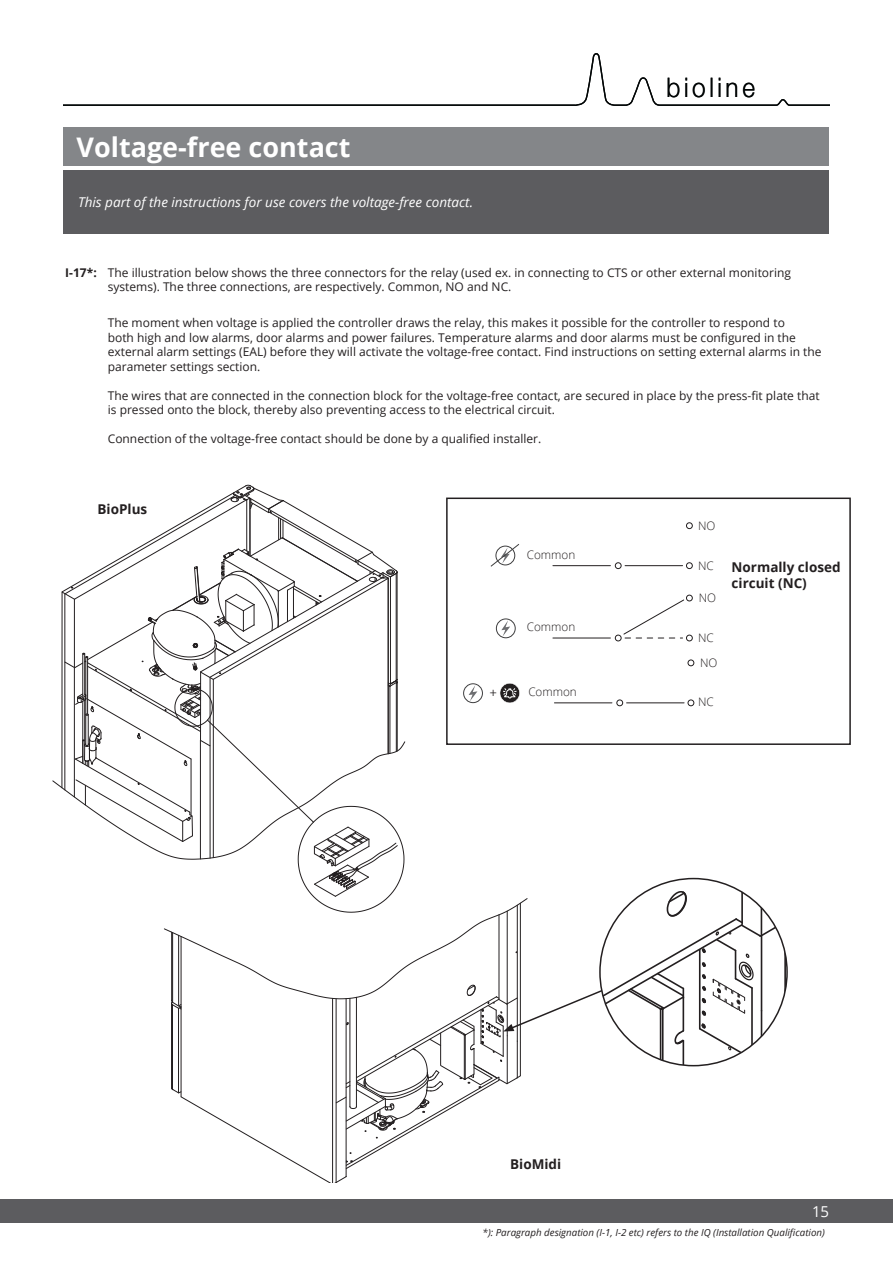
<style>
.page{position:relative;width:893px;height:1263px;background:#fff}
.page>*{position:absolute;margin:0;border:0;box-sizing:border-box;transform-origin:0 0}
.Page_sub_header_18_21_6_-_all_countries{font:700 27px "Open Sans";color:#fff}
.t1{font:300 27px "Helvetica Neue";letter-spacing:.15em;color:#020606;scale:.9 1}
.t2{font:15px "Open Sans";color:#fff}
.Mellemrubrik_-_white_-_9_10_8{font:italic 13.5px "Open Sans";color:#fff}
.Texts_for_illustrations_-_9_10_8_-_Semib{font:700 13.5px/16.2px "Open Sans";color:#231f20}
.Body_text_-_8___9_6_-_Regular{font:12px/14.4px "Open Sans";color:#231f20}
.t3{font:300 11.7px "Open Sans";color:#231f20}
.t4{font:11.7px "Myriad Pro";color:#231f20}
.Foot_note_-_7_8_4_-_Italic{font:italic 9.75px "Open Sans";color:#231f20}
.s1{font-weight:700}
</style>
<div class="page">
<svg style="left:52px;top:484px;width:735px;height:698px"></svg>
<div style="left:64px;top:170px;width:765px;height:64px;background:#5c5c5f"></div>
<div style="left:64px;top:128px;width:765px;height:38px;background:#848689"></div>
<div style="left:0;top:1200px;width:893px;height:23px;background:#5c5c5f"></div>
<svg style="left:64px;top:53px;width:765px;height:53px"></svg>
<p class="Page_sub_header_18_21_6_-_all_countries" style="left:77px;top:128px;width:276px">Voltage-free contact</p>
<p class="Mellemrubrik_-_white_-_9_10_8" style="left:78px;top:193px;width:397px">This part of the instructions for use covers the voltage-free contact.</p>
<h1 class="t1" style="left:666px;top:71px;width:100px">bioline</h1>
<p class="Body_text_-_8___9_6_-_Regular" style="left:108px;top:265px;width:685px;text-indent:-43px"><span class="s1">I-17*:</span> The illustration below shows the three connectors for the relay (used ex. in connecting to CTS or other external monitoring systems). The three connections, are respectively. Common, NO and NC.</p>
<p class="Body_text_-_8___9_6_-_Regular" style="left:108px;top:316px;width:715px">The moment when voltage is applied the controller draws the relay, this makes it possible for the controller to respond to<br>both high and low alarms, door alarms and power failures. Temperature alarms and door alarms must be configured in the external alarm settings (EAL) before they will activate the voltage-free contact. Find instructions on setting external alarms in the parameter settings section.</p>
<p class="Body_text_-_8___9_6_-_Regular" style="left:108px;top:388px;width:713px">The wires that are connected in the connection block for the voltage-free contact, are secured in place by the press-fit plate that is pressed onto the block, thereby also preventing access to the electrical circuit.</p>
<p class="Body_text_-_8___9_6_-_Regular" style="left:108px;top:431px;width:435px">Connection of the voltage-free contact should be done by a qualified installer.</p>
<p class="t3" style="left:699px;top:310px;width:19px">NO</p>
<p class="t4" style="left:293px;top:336px;width:100px">Normally Open (NO)</p>
<p class="t3" style="left:527px;top:339px;width:50px">Common</p>
<p class="Texts_for_illustrations_-_9_10_8_-_Semib" style="left:98px;top:501px;width:51px">BioPlus</p>
<p class="t4" style="left:490px;top:685px;width:8px">+</p>
<p class="t3" style="left:527px;top:547px;width:50px">Common</p>
<p class="t3" style="left:527px;top:619px;width:50px">Common</p>
<p class="t3" style="left:528px;top:684px;width:50px">Common</p>
<p class="t3" style="left:698px;top:518px;width:19px">NO</p>
<p class="t3" style="left:698px;top:558px;width:17px">NC</p>
<p class="t3" style="left:699px;top:589px;width:19px">NO</p>
<p class="t3" style="left:698px;top:629px;width:17px">NC</p>
<p class="t3" style="left:700px;top:654px;width:19px">NO</p>
<p class="t3" style="left:698px;top:694px;width:17px">NC</p>
<p class="Texts_for_illustrations_-_9_10_8_-_Semib" style="left:732px;top:558px;width:110px">Normally closed circuit (NC)</p>
<p class="Texts_for_illustrations_-_9_10_8_-_Semib" style="left:510px;top:1156px;width:53px">BioMidi</p>
<p class="t2" style="left:812px;top:1201px;width:19px">15</p>
<p class="Foot_note_-_7_8_4_-_Italic" style="left:483px;top:1226px;width:344px">*): Paragraph designation (I-1, I-2 etc) refers to the IQ (Installation Qualification)</p>
</div>
